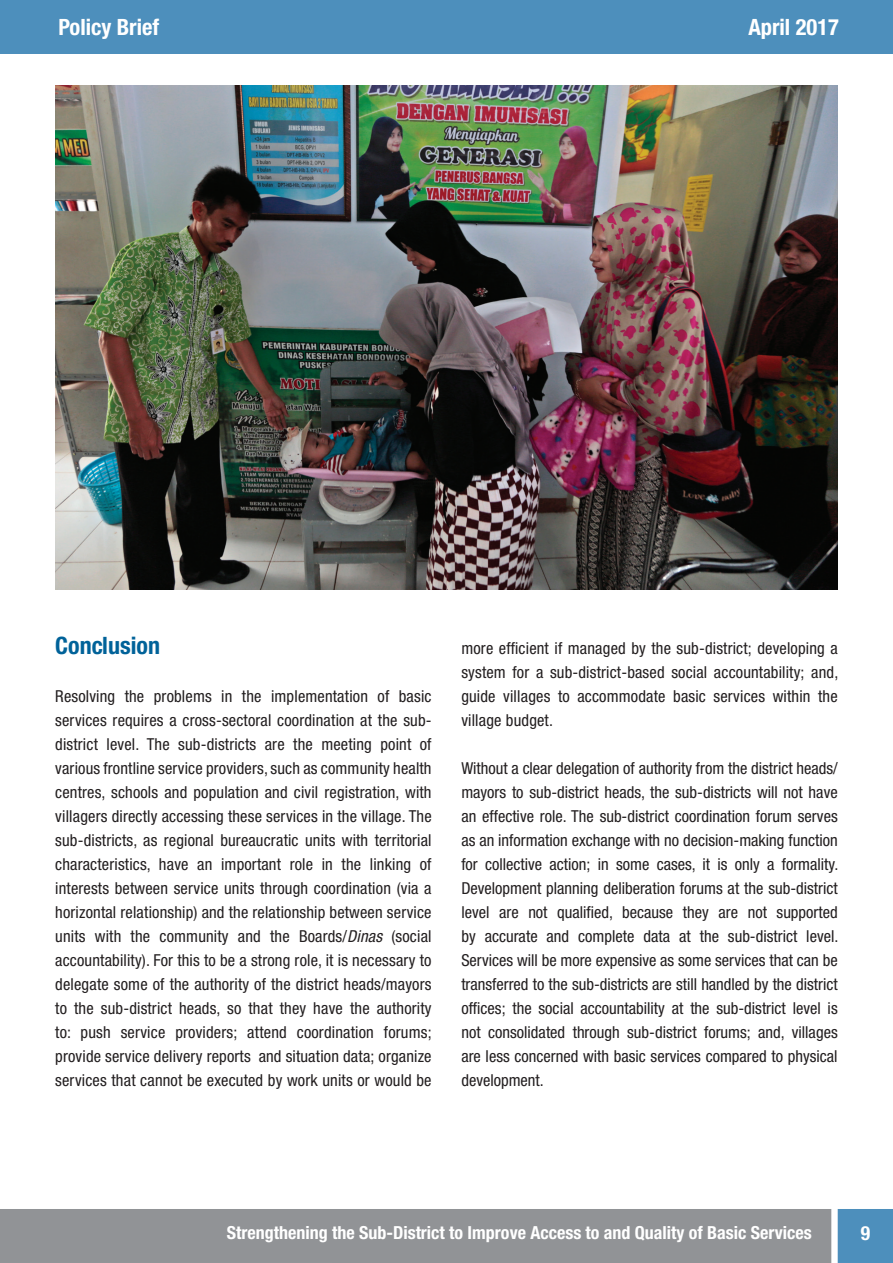
<style>
.page{position:relative;width:893px;height:1263px;background:#fff}
.page>*{position:absolute;margin:0;border:0;box-sizing:border-box;transform-origin:0 0}
.t1{font:700 condensed 24px "Helvetica Neue LT Std";color:#006299}
.t2{font:700 condensed 22.5px "Helvetica Neue LT Std";color:#fff}
.t3{font:700 condensed 19.5px "Helvetica Neue LT Std";color:#fff}
.t4{font:700 condensed 18px "Helvetica Neue LT Std";color:#fff}
.t5{font:condensed 16.5px/24px "Helvetica Neue LT Std";letter-spacing:.01em;color:#231f20;text-align:justify}
.s1{font-style:italic}
</style>
<div class="page">
<div style="left:838px;top:1209px;width:55px;height:54px;background:#4d8fbc"></div>
<div style="left:0;top:0;width:893px;height:54px;background:#4d8fbc"></div>
<div style="left:0;top:1209px;width:831px;height:54px;background:#919396"></div>
<img style="left:55px;top:85px;width:783px;height:504px">
<h2 class="t2" style="left:58px;top:13px;width:102px">Policy Brief</h2>
<h2 class="t2" style="left:748px;top:13px;width:92px">April 2017</h2>
<h1 class="t1" style="left:55px;top:631px;width:106px">Conclusion</h1>
<p class="t5" style="left:55px;top:684px;width:378px">Resolving the problems in the implementation of basic services requires a cross-sectoral coordination at the sub&shy;district level. The sub-districts are the meeting point of various frontline service providers, such as community health centres, schools and population and civil registration, with villagers directly accessing these services in the village. The sub-districts, as regional bureaucratic units with territorial characteristics, have an important role in the linking of interests between service units through coordination (via a horizontal relationship) and the relationship between service units with the community and the Boards/<span class="s1">Dinas</span> (social accountability). For this to be a strong role, it is necessary to delegate some of the authority of the district heads/mayors to the sub-district heads, so that they have the authority to: push service providers; attend coordination forums; provide service delivery reports and situation data; organize services that cannot be executed by work units or would be</p>
<p class="t5" style="left:461px;top:636px;width:378px">more efficient if managed by the sub-district; developing a system for a sub-district-based social accountability; and, guide villages to accommodate basic services within the village budget.</p>
<p class="t5" style="left:461px;top:756px;width:378px">Without a clear delegation of authority from the district heads/ mayors to sub-district heads, the sub-districts will not have an effective role. The sub-district coordination forum serves as an information exchange with no decision-making function for collective action; in some cases, it is only a formality.<br>Development planning deliberation forums at the sub-district level are not qualified, because they are not supported by accurate and complete data at the sub-district level.<br>Services will be more expensive as some services that can be transferred to the sub-districts are still handled by the district offices; the social accountability at the sub-district level is not consolidated through sub-district forums; and, villages are less concerned with basic services compared to physical development.</p>
<p class="t4" style="left:227px;top:1221px;width:586px">Strengthening the Sub-District to Improve Access to and Quality of Basic Services</p>
<p class="t3" style="left:861px;top:1221px;width:11px">9</p>
</div>
